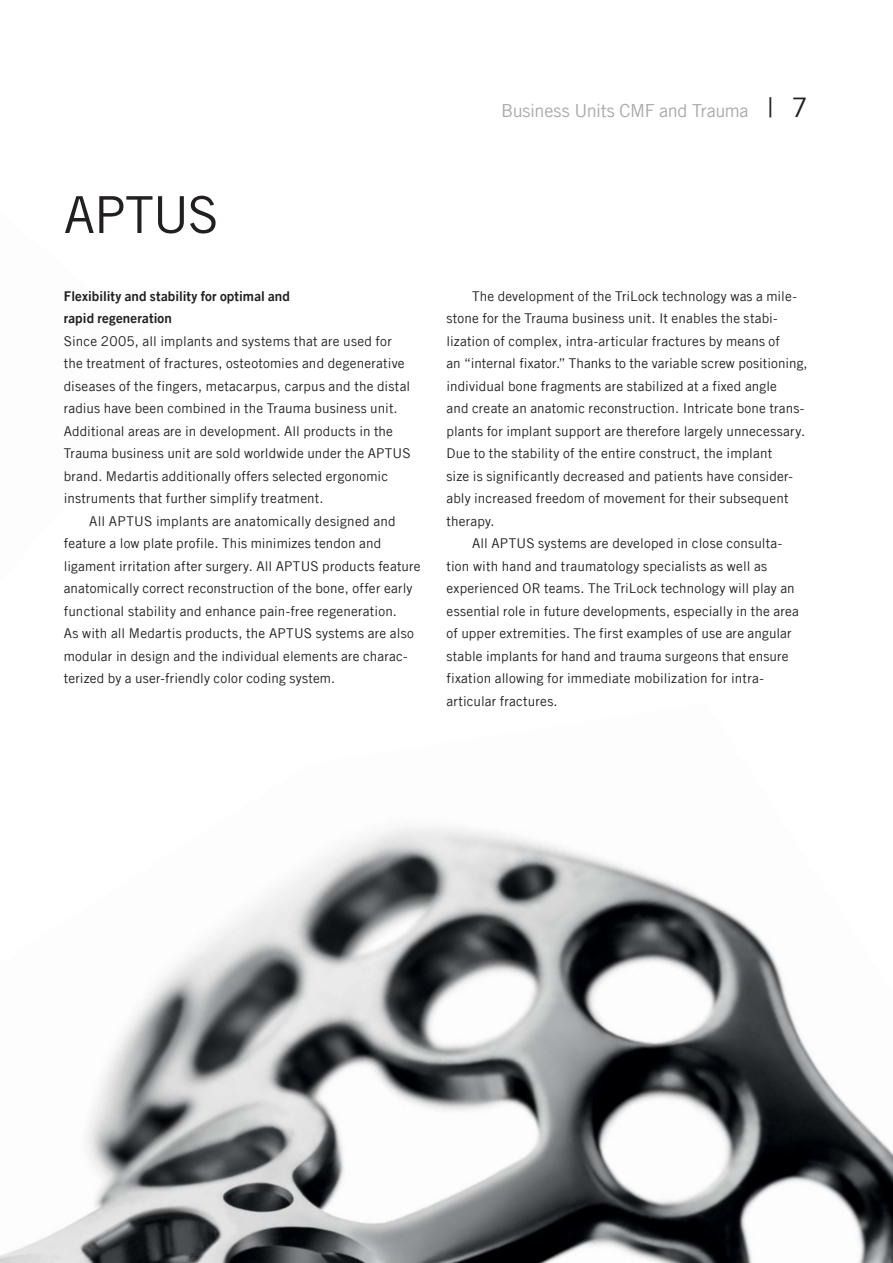
<style>
.page{position:relative;width:893px;height:1263px;background:#fff}
.page>*{position:absolute;margin:0;border:0;box-sizing:border-box;transform-origin:0 0}
.t1{font:51px "Trade Gothic LT Com";letter-spacing:-.02em;color:#231f20}
.t2{font:18px "Trade Gothic LT Com";letter-spacing:-.02em;color:#a7a9ac}
.t3{font:13.5px/22.5px "Trade Gothic LT Com";letter-spacing:.015em;color:#231f20}
.t4{font:13.5px/22.5px "Trade Gothic LT Com Bd 2";letter-spacing:.01em;color:#231f20}
.s1{font-size:27px;color:#231f20}
</style>
<div class="page">
<img style="left:0;top:827px;width:893px;height:436px">
<h2 class="t2" style="left:501px;top:100px;width:308px">Business Units CMF and Trauma <span class="s1">| 7</span></h2>
<h1 class="t1" style="left:64px;top:184px;width:156px">APTUS</h1>
<p class="t4" style="left:64px;top:284px;width:228px">Flexibility and stability for optimal and rapid regeneration</p>
<p class="t3" style="left:64px;top:329px;width:348px">Since 2005, all implants and systems that are used for the treatment of fractures, osteotomies and degenerative diseases of the fingers, metacarpus, carpus and the distal radius have been combined in the Trauma business unit.<br>Additional areas are in development. All products in the Trauma business unit are sold worldwide under the APTUS brand. Medartis additionally offers selected ergonomic instruments that further simplify treatment.</p>
<p class="t3" style="left:64px;top:509px;width:358px;text-indent:26px">All APTUS implants are anatomically designed and feature a low plate profile. This minimizes tendon and ligament irritation after surgery. All APTUS products feature anatomically correct reconstruction of the bone, offer early functional stability and enhance pain-free regeneration.<br>As with all Medartis products, the APTUS systems are also modular in design and the individual elements are charac&shy;terized by a user-friendly color coding system.</p>
<p class="t3" style="left:472px;top:284px;width:326px">The development of the TriLock technology was a mile -</p>
<p class="t3" style="left:446px;top:307px;width:333px">stone for the Trauma business unit. It enables the stabi-</p>
<p class="t3" style="left:446px;top:329px;width:335px">lization of complex, intra-articular fractures by means of</p>
<p class="t3" style="left:446px;top:352px;width:363px">an “internal fixator.” Thanks to the variable screw positioning,</p>
<p class="t3" style="left:446px;top:374px;width:332px">individual bone fragments are stabilized at a fixed angle</p>
<p class="t3" style="left:446px;top:397px;width:359px">and create an anatomic reconstruction. Intricate bone trans-</p>
<p class="t3" style="left:446px;top:419px;width:360px">plants for implant support are therefore largely unnecessary.</p>
<p class="t3" style="left:446px;top:442px;width:327px">Due to the stability of the entire construct, the implant</p>
<p class="t3" style="left:446px;top:464px;width:348px">size is significantly decreased and patients have consider-</p>
<p class="t3" style="left:446px;top:487px;width:343px">ably increased freedom of movement for their subsequent</p>
<p class="t3" style="left:446px;top:509px;width:50px">therapy.</p>
<p class="t3" style="left:472px;top:532px;width:312px">All APTUS systems are developed in close consulta-</p>
<p class="t3" style="left:446px;top:554px;width:322px">tion with hand and traumatology specialists as well as</p>
<p class="t3" style="left:446px;top:577px;width:350px">experienced OR teams. The TriLock technology will play an</p>
<p class="t3" style="left:446px;top:599px;width:354px">essential role in future developments, especially in the area</p>
<p class="t3" style="left:446px;top:622px;width:347px">of upper extremities. The first examples of use are angular</p>
<p class="t3" style="left:446px;top:644px;width:344px">stable implants for hand and trauma surgeons that ensure</p>
<p class="t3" style="left:446px;top:667px;width:319px">fixation allowing for immediate mobilization for intra-</p>
<p class="t3" style="left:446px;top:689px;width:113px">articular fractures.</p>
</div>
